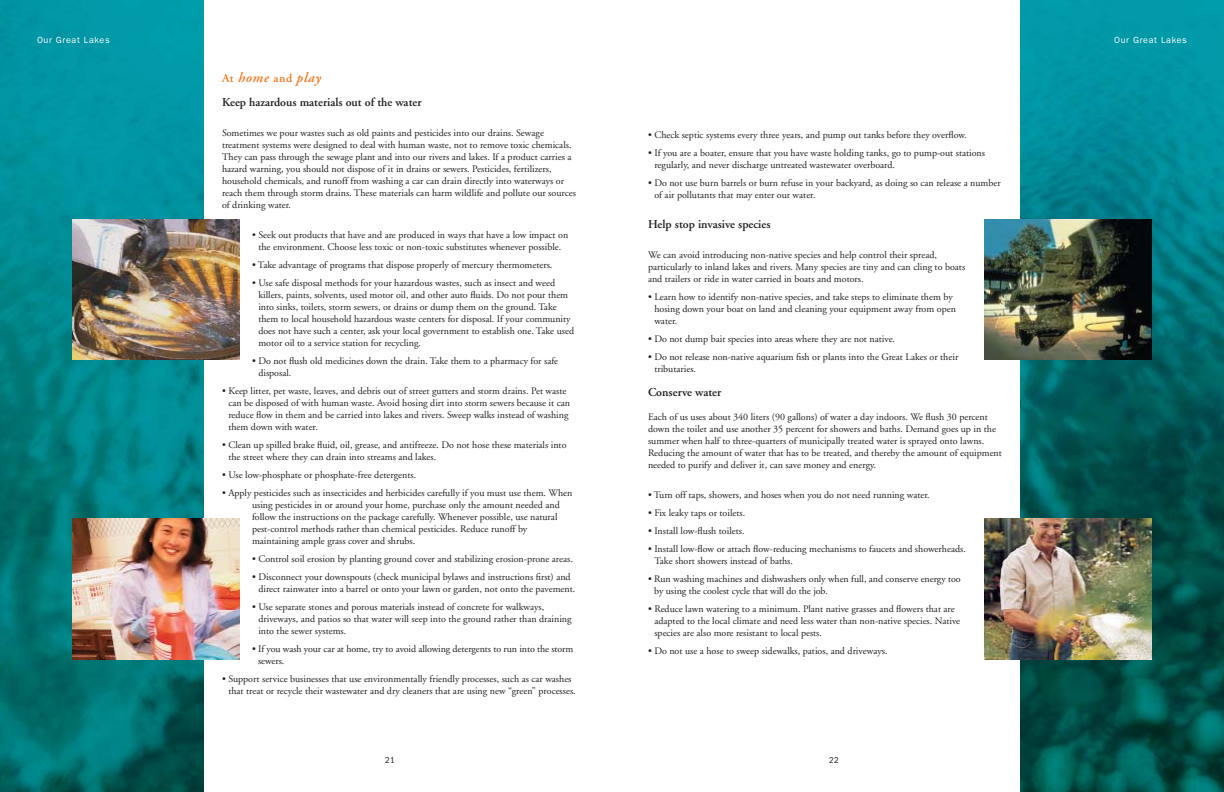
<style>
.page{position:relative;width:1224px;height:792px;background:#fff}
.page>*{position:absolute;margin:0;border:0;box-sizing:border-box;transform-origin:0 0}
.t1{font:italic 600 14px "Adobe Garamond";letter-spacing:.05em;color:#f4781f}
.t2{font:600 12px "Adobe Garamond";color:#231f1f}
.t3{font:10px/12px "Adobe Garamond";color:#231f1f}
.t4{font:9px "Franklin Gothic";letter-spacing:.07em;color:#fff}
.t5{font:condensed 9px "Franklin Gothic";color:#231f1f}
.s1{font-style:normal;font-size:12px}
</style>
<div class="page">
<img style="left:0;top:0;width:204px;height:792px">
<img style="left:1020px;top:0;width:204px;height:792px">
<img style="left:72px;top:219px;width:168px;height:141px">
<img style="left:72px;top:518px;width:168px;height:141px">
<img style="left:984px;top:219px;width:168px;height:141px">
<img style="left:984px;top:518px;width:168px;height:141px">
<p class="t4" style="left:37px;top:37px;width:74px">Our Great Lakes</p>
<p class="t4" style="left:1114px;top:37px;width:74px">Our Great Lakes</p>
<h1 class="t1" style="left:222px;top:72px;width:101px"><span class="s1">At</span> home <span class="s1">and</span> play</h1>
<p class="t2" style="left:222px;top:97px;width:201px">Keep hazardous materials out of the water</p>
<p class="t3" style="left:222px;top:128px;width:355px">Sometimes we pour wastes such as old paints and pesticides into our drains. Sewage treatment systems were designed to deal with human waste, not to remove toxic chemicals.<br>They can pass through the sewage plant and into our rivers and lakes. If a product carries a hazard warning, you should not dispose of it in drains or sewers. Pesticides, fertilizers, household chemicals, and runoff from washing a car can drain directly into waterways or reach them through storm drains. These materials can harm wildlife and pollute our sources of drinking water.</p>
<p class="t3" style="left:252px;top:230px;width:318px;text-align:center">• Seek out products that have and are produced in ways that have a low impact on the environment. Choose less toxic or non-toxic substitutes whenever possible.</p>
<p class="t3" style="left:252px;top:260px;width:302px">• Take advantage of programs that dispose properly of mercury thermometers.</p>
<p class="t3" style="left:258px;top:278px;width:317px;text-indent:-6px">• Use safe disposal methods for your hazardous wastes, such as insect and weed killers, paints, solvents, used motor oil, and other auto fluids. Do not pour them into sinks, toilets, storm sewers, or drains or dump them on the ground. Take them to local household hazardous waste centers for disposal. If your community does not have such a center, ask your local government to establish one. Take used motor oil to a service station for recycling.</p>
<p class="t3" style="left:258px;top:356px;width:301px;text-indent:-6px">• Do not flush old medicines down the drain. Take them to a pharmacy for safe disposal.</p>
<p class="t3" style="left:228px;top:386px;width:343px;text-indent:-6px">• Keep litter, pet waste, leaves, and debris out of street gutters and storm drains. Pet waste can be disposed of with human waste. Avoid hosing dirt into storm sewers because it can reduce flow in them and be carried into lakes and rivers. Sweep walks instead of washing them down with water.</p>
<p class="t3" style="left:228px;top:440px;width:340px;text-indent:-6px">• Clean up spilled brake fluid, oil, grease, and antifreeze. Do not hose these materials into the street where they can drain into streams and lakes.</p>
<p class="t3" style="left:222px;top:470px;width:196px">• Use low-phosphate or phosphate-free detergents.</p>
<p class="t3" style="left:252px;top:488px;width:322px;text-indent:-30px">• Apply pesticides such as insecticides and herbicides carefully if you must use them. When using pesticides in or around your home, purchase only the amount needed and follow the instructions on the package carefully. Whenever possible, use natural pest-control methods rather than chemical pesticides. Reduce runoff by maintaining ample grass cover and shrubs.</p>
<p class="t3" style="left:252px;top:554px;width:322px">• Control soil erosion by planting ground cover and stabilizing erosion-prone areas.</p>
<p class="t3" style="left:258px;top:572px;width:319px;text-indent:-6px">• Disconnect your downspouts (check municipal bylaws and instructions first) and direct rainwater into a barrel or onto your lawn or garden, not onto the pavement.</p>
<p class="t3" style="left:258px;top:602px;width:315px;text-indent:-6px">• Use separate stones and porous materials instead of concrete for walkways, driveways, and patios so that water will seep into the ground rather than draining into the sewer systems.</p>
<p class="t3" style="left:258px;top:644px;width:317px;text-indent:-6px">• If you wash your car at home, try to avoid allowing detergents to run into the storm sewers.</p>
<p class="t3" style="left:228px;top:674px;width:349px;text-indent:-6px">• Support service businesses that use environmentally friendly processes, such as car washes that treat or recycle their wastewater and dry cleaners that are using new “green” processes.</p>
<p class="t3" style="left:648px;top:129px;width:320px">• Check septic systems every three years, and pump out tanks before they overflow.</p>
<p class="t3" style="left:654px;top:147px;width:332px;text-indent:-6px">• If you are a boater, ensure that you have waste holding tanks, go to pump-out stations regularly, and never discharge untreated wastewater overboard.</p>
<p class="t3" style="left:654px;top:177px;width:348px;text-indent:-6px">• Do not use burn barrels or burn refuse in your backyard, as doing so can release a number of air pollutants that may enter our water.</p>
<p class="t2" style="left:648px;top:219px;width:124px">Help stop invasive species</p>
<p class="t3" style="left:648px;top:249px;width:319px">We can avoid introducing non-native species and help control their spread, particularly to inland lakes and rivers. Many species are tiny and can cling to boats and trailers or ride in water carried in boats and motors.</p>
<p class="t3" style="left:654px;top:291px;width:303px;text-indent:-6px">• Learn how to identify non-native species, and take steps to eliminate them by hosing down your boat on land and cleaning your equipment away from open water.</p>
<p class="t3" style="left:648px;top:333px;width:249px">• Do not dump bait species into areas where they are not native.</p>
<p class="t3" style="left:654px;top:351px;width:305px;text-indent:-6px">• Do not release non-native aquarium fish or plants into the Great Lakes or their tributaries.</p>
<p class="t2" style="left:648px;top:387px;width:75px">Conserve water</p>
<p class="t3" style="left:648px;top:411px;width:355px">Each of us uses about 340 liters (90 gallons) of water a day indoors. We flush 30 percent down the toilet and use another 35 percent for showers and baths. Demand goes up in the summer when half to three-quarters of municipally treated water is sprayed onto lawns.<br>Reducing the amount of water that has to be treated, and thereby the amount of equipment needed to purify and deliver it, can save money and energy.</p>
<p class="t3" style="left:648px;top:489px;width:283px">• Turn off taps, showers, and hoses when you do not need running water.</p>
<p class="t3" style="left:648px;top:507px;width:99px">• Fix leaky taps or toilets.</p>
<p class="t3" style="left:648px;top:525px;width:98px">• Install low-flush toilets.</p>
<p class="t3" style="left:654px;top:543px;width:313px;text-indent:-6px">• Install low-flow or attach flow-reducing mechanisms to faucets and showerheads.<br>Take short showers instead of baths.</p>
<p class="t3" style="left:654px;top:573px;width:308px;text-indent:-6px">• Run washing machines and dishwashers only when full, and conserve energy too by using the coolest cycle that will do the job.</p>
<p class="t3" style="left:654px;top:603px;width:307px;text-indent:-6px">• Reduce lawn watering to a minimum. Plant native grasses and flowers that are adapted to the local climate and need less water than non-native species. Native species are also more resistant to local pests.</p>
<p class="t3" style="left:648px;top:645px;width:241px">• Do not use a hose to sweep sidewalks, patios, and driveways.</p>
<p class="t5" style="left:385px;top:757px;width:11px">21</p>
<p class="t5" style="left:829px;top:757px;width:11px">22</p>
</div>
